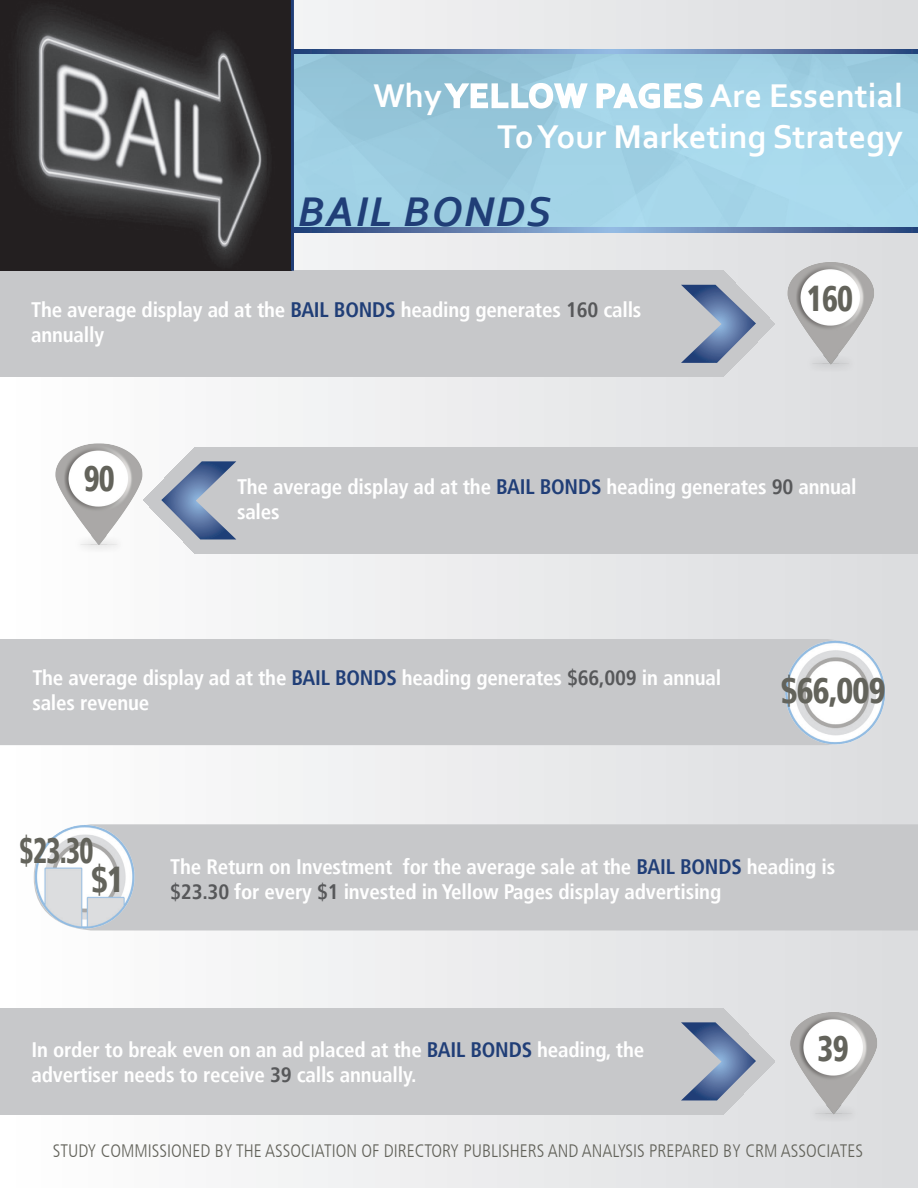
<style>
.page{position:relative;width:918px;height:1188px;background:#fff}
.page>*{position:absolute;margin:0;border:0;box-sizing:border-box;transform-origin:0 0}
.t1{font:italic 700 43.5px "Corbel";letter-spacing:.04em;color:#203e77}
.t2{font:900 condensed 36px/28.8px "Frutiger LT";letter-spacing:-.025em;color:#63635b;scale:.75 1}
.t3{font:900 condensed 36px "Frutiger LT";letter-spacing:-.025em;color:#63635b;scale:.85 1}
.t4{font:900 condensed 36px "Frutiger LT";letter-spacing:-.025em;color:#63635b;scale:.9 1}
.t5{font:700 34.5px/41.4px "Corbel";color:#fff;text-align:right}
.t6{font:700 condensed 21px/25.2px "Frutiger LT";letter-spacing:-.01em;color:#fff}
.t7{font:300 condensed 18px "Frutiger LT";color:#63635b}
.s1{color:#203e77}
.s2{color:#57585a}
</style>
<div class="page">
<div style="left:1px;top:1px;width:916px;height:1186px;background:linear-gradient(to right,#fffefe,#dbdcde)"></div>
<svg style="left:294px;top:54px;width:624px;height:174px;background:#9ecfe3"></svg>
<img style="left:770px;top:248px;width:148px;height:146px">
<div style="left:0;top:639px;width:770px;height:106px;background:#c7c8ca"></div>
<img style="left:34px;top:429px;width:117px;height:131px">
<img style="left:778px;top:1006px;width:117px;height:126px">
<img style="left:770px;top:619px;width:121px;height:134px">
<div style="left:143px;top:824px;width:775px;height:106px;background:#c7c8ca"></div>
<img style="left:27px;top:815px;width:116px;height:125px">
<svg style="left:294px;top:49px;width:624px;height:5px;background:#5f7cab"></svg>
<svg style="left:294px;top:228px;width:624px;height:4px;background:#5f7cab"></svg>
<div style="left:0;top:271px;width:775px;height:106px;background:#c7c8ca"></div>
<svg style="left:681px;top:285px;width:75px;height:78px;background:#919fb6"></svg>
<div style="left:143px;top:447px;width:775px;height:106px;background:#c7c8ca"></div>
<svg style="left:161px;top:461px;width:75px;height:78px;background:#93a0b8"></svg>
<div style="left:0;top:1008px;width:775px;height:107px;background:#c7c8ca"></div>
<svg style="left:681px;top:1022px;width:75px;height:78px;background:#929fb7"></svg>
<svg style="left:442px;top:81px;width:147px;height:29px"></svg>
<svg style="left:595px;top:76px;width:109px;height:34px"></svg>
<img style="left:0;top:0;width:291px;height:271px">
<hr style="left:291px;top:0;width:3px;height:271px;background:#203e77">
<h3 class="t5" style="left:373px;top:74px;width:531px">Why Yellow Pages Are Essential<br>To Your Marketing Strategy</h3>
<h1 class="t1" style="left:298px;top:185px;width:255px">BAIL BONDS</h1>
<p class="t6" style="left:31px;top:297px;width:612px">The average display ad at the <span class="s1">Bail Bonds</span> heading generates <span class="s2">160</span> calls annually</p>
<h2 class="t3" style="left:807px;top:277px;width:56px">160</h2>
<h2 class="t3" style="left:84px;top:457px;width:38px">90</h2>
<p class="t6" style="left:237px;top:474px;width:621px">The average display ad at the <span class="s1">Bail Bonds</span> heading generates <span class="s2">90</span> annual sales</p>
<p class="t6" style="left:32px;top:665px;width:690px">The average display ad at the <span class="s1">Bail Bonds</span> heading generates <span class="s2">$66,009</span> in annual sales revenue</p>
<h2 class="t4" style="left:781px;top:669px;width:118px">$66,009</h2>
<h2 class="t2" style="left:91px;top:836px;width:45px;text-indent:-72px">$23.30 $1</h2>
<p class="t6" style="left:170px;top:854px;width:667px">The Return on Investment for the average sale at the <span class="s1">Bail Bonds</span> heading is <span class="s2">$23.30</span> for every <span class="s2">$1</span> invested in Yellow Pages display advertising</p>
<p class="t6" style="left:31px;top:1037px;width:614px">In order to break even on an ad placed at the <span class="s1">Bail Bonds</span> heading, the advertiser needs to receive <span class="s2">39</span> calls annually.</p>
<h2 class="t3" style="left:818px;top:1027px;width:38px">39</h2>
<p class="t7" style="left:53px;top:1140px;width:704px">STUDY COMMISSIONED BY THE ASSOCIATION OF DIRECTORY PUBLISHERS AND ANALYSIS PREPARED BY CRM</p>
<p class="t7" style="left:781px;top:1140px;width:82px">ASSOCIATES</p>
</div>
